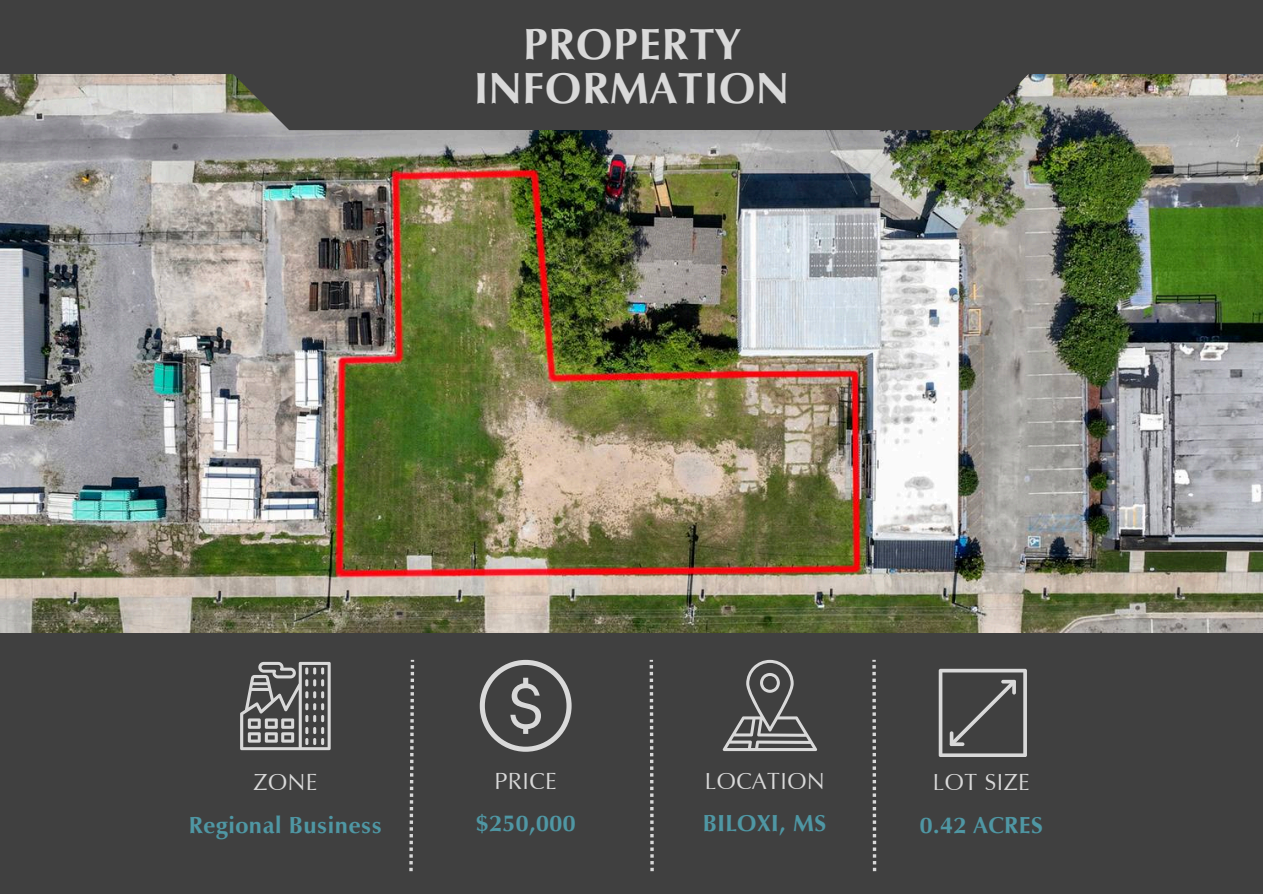
<style>
.page{position:relative;width:1263px;height:894px;background:#fff}
.page>*{position:absolute;margin:0;border:0;box-sizing:border-box;transform-origin:0 0}
.t1{font:700 44.85px/43.8px "Vera Humana 95";letter-spacing:.025em;color:#d9d9d9;text-align:center}
.t2{font:700 23.85px "Vera Humana 95";letter-spacing:.02em;color:#4f97a4}
.t3{font:23.85px "Vera Humana 95";letter-spacing:.02em;color:#d9d9d9}
</style>
<div class="page">
<div style="left:0;top:0;width:1263px;height:893px;background:#404040"></div>
<img style="left:0;top:74px;width:1263px;height:558px">
<div style="left:290px;top:18px;width:683px;height:112px;background:#404040"></div>
<img style="left:973px;top:74px;width:63px;height:56px">
<svg style="left:225px;top:74px;width:65px;height:56px"></svg>
<svg style="left:480px;top:659px;width:92px;height:92px"></svg>
<svg style="left:650px;top:659px;width:4px;height:211px"></svg>
<svg style="left:723px;top:659px;width:94px;height:91px"></svg>
<svg style="left:872px;top:659px;width:4px;height:211px"></svg>
<svg style="left:409px;top:659px;width:5px;height:211px"></svg>
<svg style="left:939px;top:668px;width:87px;height:88px"></svg>
<svg style="left:240px;top:661px;width:91px;height:89px"></svg>
<h1 class="t1" style="left:474px;top:26px;width:316px">PROPERTY<br>INFORMATION</h1>
<p class="t3" style="left:254px;top:772px;width:65px">ZONE</p>
<h3 class="t2" style="left:189px;top:815px;width:195px">Regional Business</h3>
<p class="t3" style="left:495px;top:770px;width:64px">PRICE</p>
<h3 class="t2" style="left:476px;top:813px;width:101px">$250,000</h3>
<p class="t3" style="left:705px;top:770px;width:121px">LOCATION</p>
<p class="t2" style="left:703px;top:813px;width:125px">BILOXI, MS</p>
<h3 class="t3" style="left:933px;top:772px;width:98px">LOT SIZE</h3>
<p class="t2" style="left:920px;top:815px;width:125px">0.42 ACRES</p>
</div>
